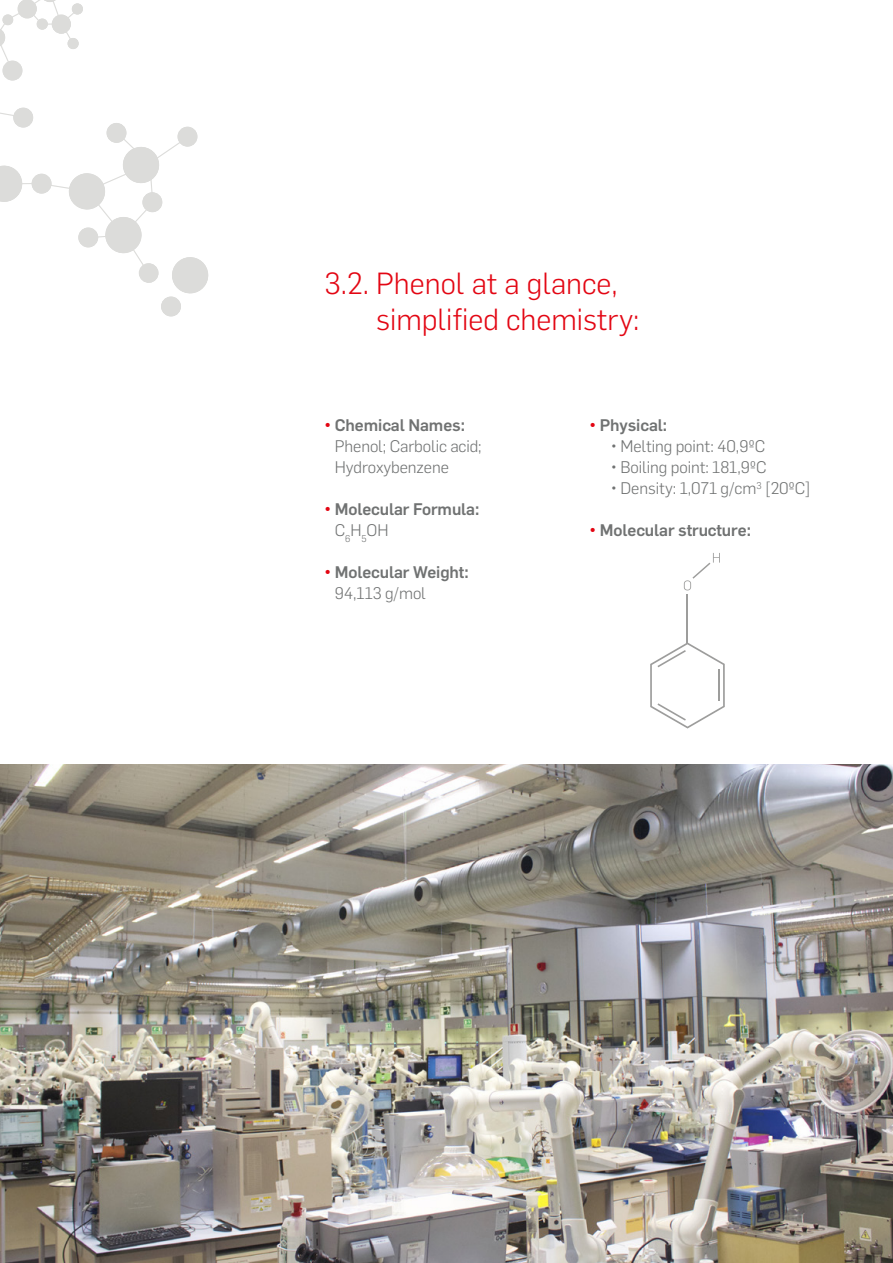
<style>
.page{position:relative;width:893px;height:1263px;background:#fff}
.page>*{position:absolute;margin:0;border:0;box-sizing:border-box;transform-origin:0 0}
.t1{font:300 30px/36px "Flama";color:#e30613}
.t2{font:300 16.5px/21px "Flama";letter-spacing:-.005em;color:#707272}
.t3{font:500 16.5px/21px "Flama";letter-spacing:-.005em;color:#707272}
.s1{font-weight:500;color:#e30613}
.s2{font-weight:500}
.s3{color:#e30613}
.s4{font-weight:300}
</style>
<div class="page">
<div style="left:161px;top:296px;width:20px;height:21px;border:2px solid #dcdcda;border-radius:50%"></div>
<div style="left:161px;top:297px;width:20px;height:19px;background:#dcdcda;border-radius:50%"></div>
<div style="left:161px;top:296px;width:20px;height:21px;border:1px solid #dcdcda;border-radius:50%"></div>
<svg style="left:0;top:0;width:208px;height:294px"></svg>
<svg style="left:684px;top:553px;width:36px;height:37px"></svg>
<svg style="left:650px;top:642px;width:75px;height:86px"></svg>
<hr style="left:687px;top:594px;width:1px;height:50px;background:#9d9d9c">
<img style="left:0;top:764px;width:893px;height:499px">
<h1 class="t1" style="left:376px;top:264px;width:265px;text-indent:-52px">3.2. Phenol at a glance, simplified chemistry:</h1>
<p class="t2" style="left:335px;top:414px;width:148px;text-indent:-10px"><span class="s1">•</span> <span class="s2">Chemical Names:<br></span>Phenol; Carbolic acid;<br>Hydroxybenzene</p>
<p class="t3" style="left:335px;top:498px;width:146px;text-indent:-10px"><span class="s3">•</span> Molecular Formula:<br><span class="s4">C</span><sub>6</sub><span class="s4">H</span><sub>5</sub><span class="s4">OH</span></p>
<p class="t3" style="left:335px;top:561px;width:135px;text-indent:-10px"><span class="s3">•</span> Molecular Weight:<br><span class="s4">94,113 g/mol</span></p>
<p class="t3" style="left:590px;top:414px;width:79px"><span class="s3">•</span> Physical:</p>
<p class="t2" style="left:611px;top:435px;width:156px">• Melting point: 40,9ºC</p>
<p class="t2" style="left:611px;top:456px;width:157px">• Boiling point: 181,9ºC</p>
<p class="t2" style="left:611px;top:477px;width:202px">• Density: 1,071 g/cm<sup>3</sup> [20ºC]</p>
<p class="t3" style="left:590px;top:519px;width:163px"><span class="s3">•</span> Molecular structure:</p>
</div>
